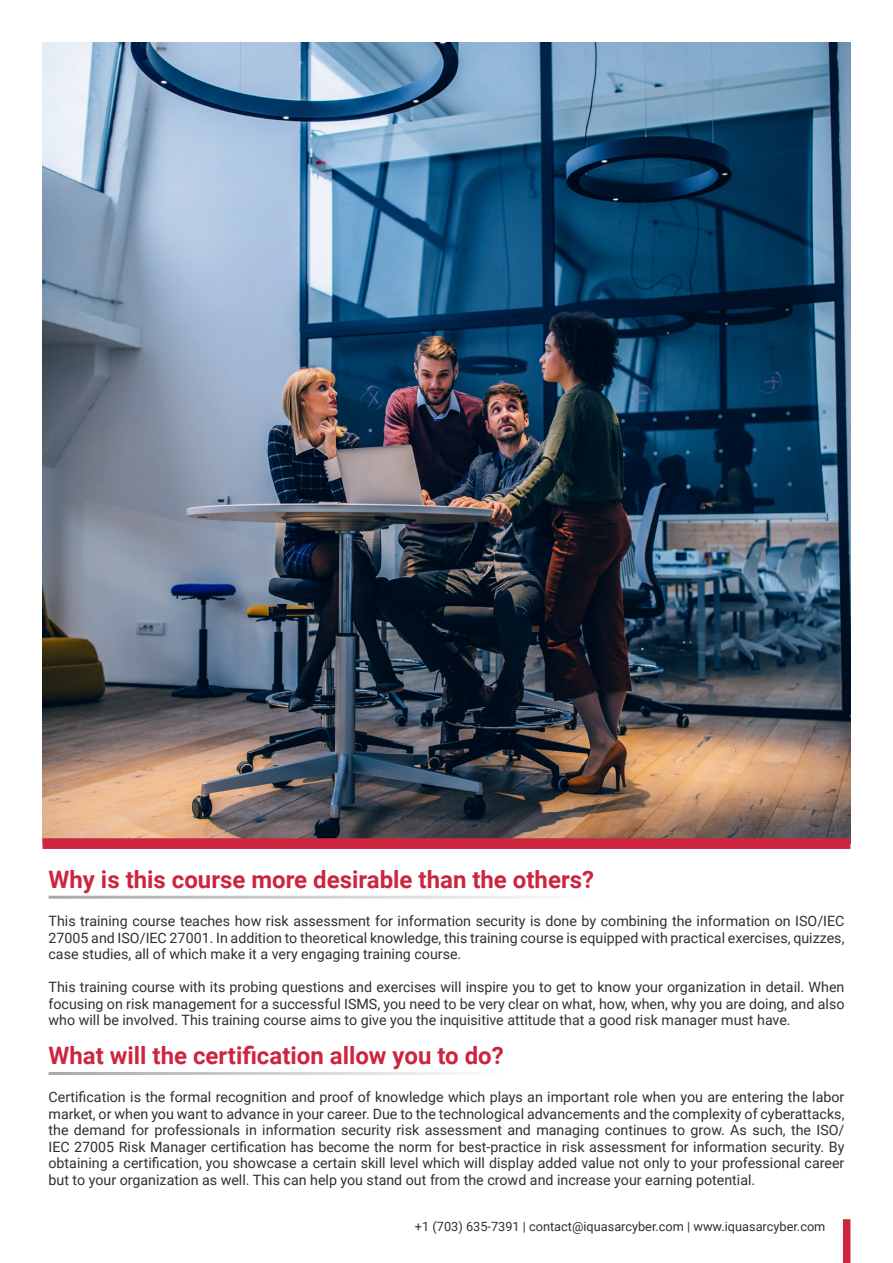
<style>
.page{position:relative;width:893px;height:1263px;background:#fff}
.page>*{position:absolute;margin:0;border:0;box-sizing:border-box;transform-origin:0 0}
.t1{font:700 24px "Roboto";color:#cd253f}
.Body{font:14.25px/16.5px "Roboto";color:#312f30;text-align:justify}
.Bullet_Points{font:12.75px "Roboto";color:#312f30}
</style>
<div class="page">
<img style="left:43px;top:43px;width:807px;height:795px">
<div style="left:843px;top:1219px;width:7px;height:44px;background:#cd253f"></div>
<svg style="left:43px;top:838px;width:807px;height:11px;background:#cb2740"></svg>
<p class="t1" style="left:49px;top:863px;width:547px">Why is this course more desirable than the others?</p>
<p class="Body" style="left:49px;top:912px;width:797px">This training course teaches how risk assessment for information security is done by combining the information on ISO/IEC 27005 and ISO/IEC 27001. In addition to theoretical knowledge, this training course is equipped with practical exercises, quizzes, case studies, all of which make it a very engaging training course.</p>
<p class="Body" style="left:49px;top:978px;width:797px">This training course with its probing questions and exercises will inspire you to get to know your organization in detail. When focusing on risk management for a successful ISMS, you need to be very clear on what, how, when, why you are doing, and also who will be involved. This training course aims to give you the inquisitive attitude that a good risk manager must have.</p>
<p class="t1" style="left:49px;top:1039px;width:457px">What will the certification allow you to do?</p>
<p class="Body" style="left:49px;top:1088px;width:797px">Certification is the formal recognition and proof of knowledge which plays an important role when you are entering the labor market, or when you want to advance in your career. Due to the technological advancements and the complexity of cyberattacks, the demand for professionals in information security risk assessment and managing continues to grow. As such, the ISO/ IEC 27005 Risk Manager certification has become the norm for best-practice in risk assessment for information security. By obtaining a certification, you showcase a certain skill level which will display added value not only to your professional career but to your organization as well. This can help you stand out from the crowd and increase your earning potential.</p>
<p class="Bullet_Points" style="left:415px;top:1218px;width:412px">+1 (703) 635-7391 | contact@iquasarcyber.com | www.iquasarcyber.com</p>
</div>
